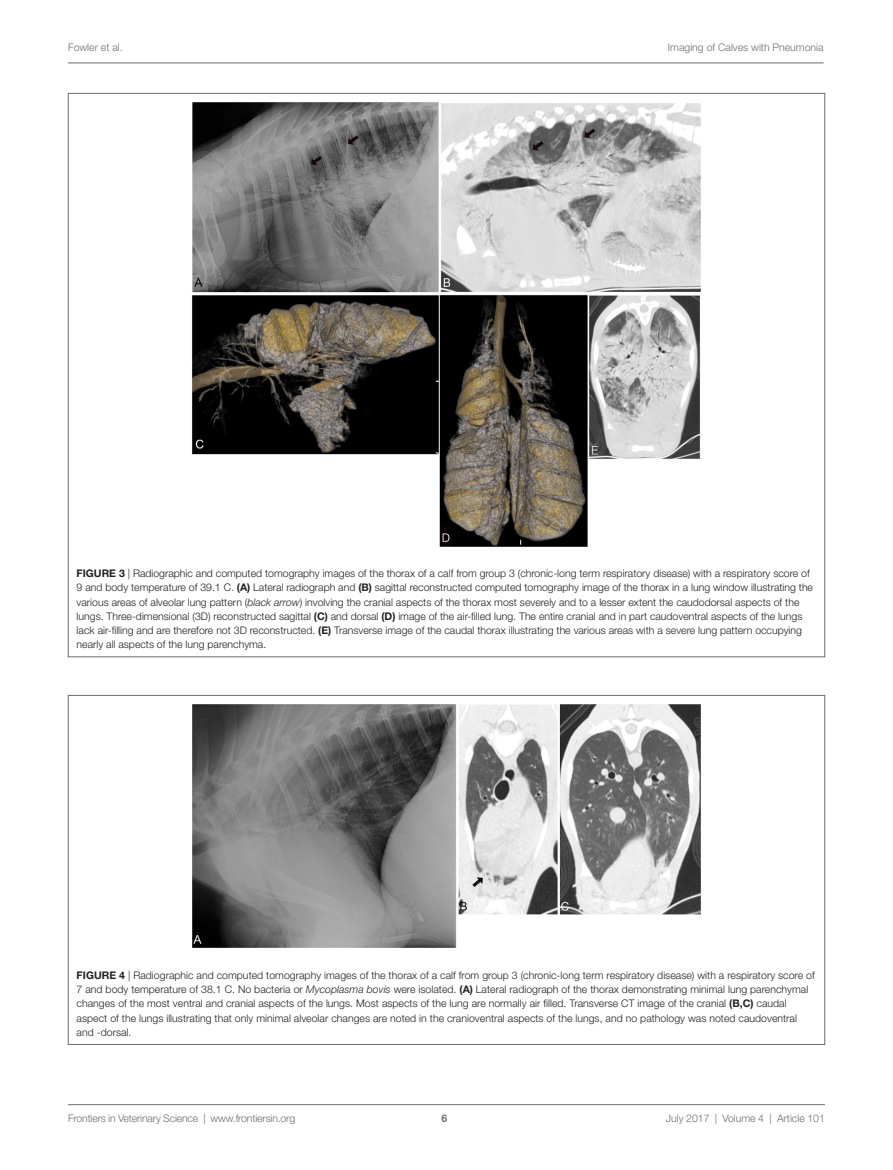
<style>
.page{position:relative;width:893px;height:1170px;background:#fff}
.page>*{position:absolute;margin:0;border:0;box-sizing:border-box;transform-origin:0 0}
.t1{font:300 10.5px/14.2px "Helvetica Neue LT Std";color:#231f20}
.t2{font:300 10.5px "Helvetica Neue LT Std";color:#6c6d70}
.t3{font:700 10.5px "Helvetica Neue LT Std";color:#6c6d70}
.s1{font-weight:700}
.s2{font-style:italic}
</style>
<div class="page">
<img style="left:192px;top:102px;width:509px;height:445px">
<img style="left:192px;top:704px;width:509px;height:244px">
<hr style="left:68px;top:63px;width:756px;height:1px;background:#6c6d70">
<hr style="left:68px;top:1104px;width:757px;height:1px;background:#6c6d70">
<p class="t2" style="left:68px;top:41px;width:56px">Fowler et al.</p>
<p class="t2" style="left:668px;top:41px;width:157px">Imaging of Calves with Pneumonia</p>
<p class="t1" style="left:77px;top:566px;width:738px"><span class="s1">FIGURE 3</span> | Radiographic and computed tomography images of the thorax of a calf from group 3 (chronic-long term respiratory disease) with a respiratory score of 9 and body temperature of 39.1 C. <span class="s1">(A)</span> Lateral radiograph and <span class="s1">(B)</span> sagittal reconstructed computed tomography image of the thorax in a lung window illustrating the various areas of alveolar lung pattern (<span class="s2">black arrow</span>) involving the cranial aspects of the thorax most severely and to a lesser extent the caudodorsal aspects of the lungs. Three-dimensional (3D) reconstructed sagittal <span class="s1">(C)</span> and dorsal <span class="s1">(D)</span> image of the air-filled lung. The entire cranial and in part caudoventral aspects of the lungs lack air-filling and are therefore not 3D reconstructed. <span class="s1">(E)</span> Transverse image of the caudal thorax illustrating the various areas with a severe lung pattern occupying nearly all aspects of the lung parenchyma.</p>
<p class="t1" style="left:77px;top:967px;width:740px"><span class="s1">FIGURE 4</span> | Radiographic and computed tomography images of the thorax of a calf from group 3 (chronic-long term respiratory disease) with a respiratory score of 7 and body temperature of 38.1 C. No bacteria or <span class="s2">Mycoplasma bovis</span> were isolated. <span class="s1">(A)</span> Lateral radiograph of the thorax demonstrating minimal lung parenchymal changes of the most ventral and cranial aspects of the lungs. Most aspects of the lung are normally air filled. Transverse CT image of the cranial <span class="s1">(B,C)</span> caudal aspect of the lungs illustrating that only minimal alveolar changes are noted in the cranioventral aspects of the lungs, and no pathology was noted caudoventral and -dorsal.</p>
<p class="t2" style="left:68px;top:1111px;width:229px">Frontiers in Veterinary Science | www.frontiersin.org</p>
<p class="t2" style="left:666px;top:1111px;width:161px">July 2017 | Volume 4 | Article 101</p>
<p class="t3" style="left:441px;top:1111px;width:7px">6</p>
</div>
